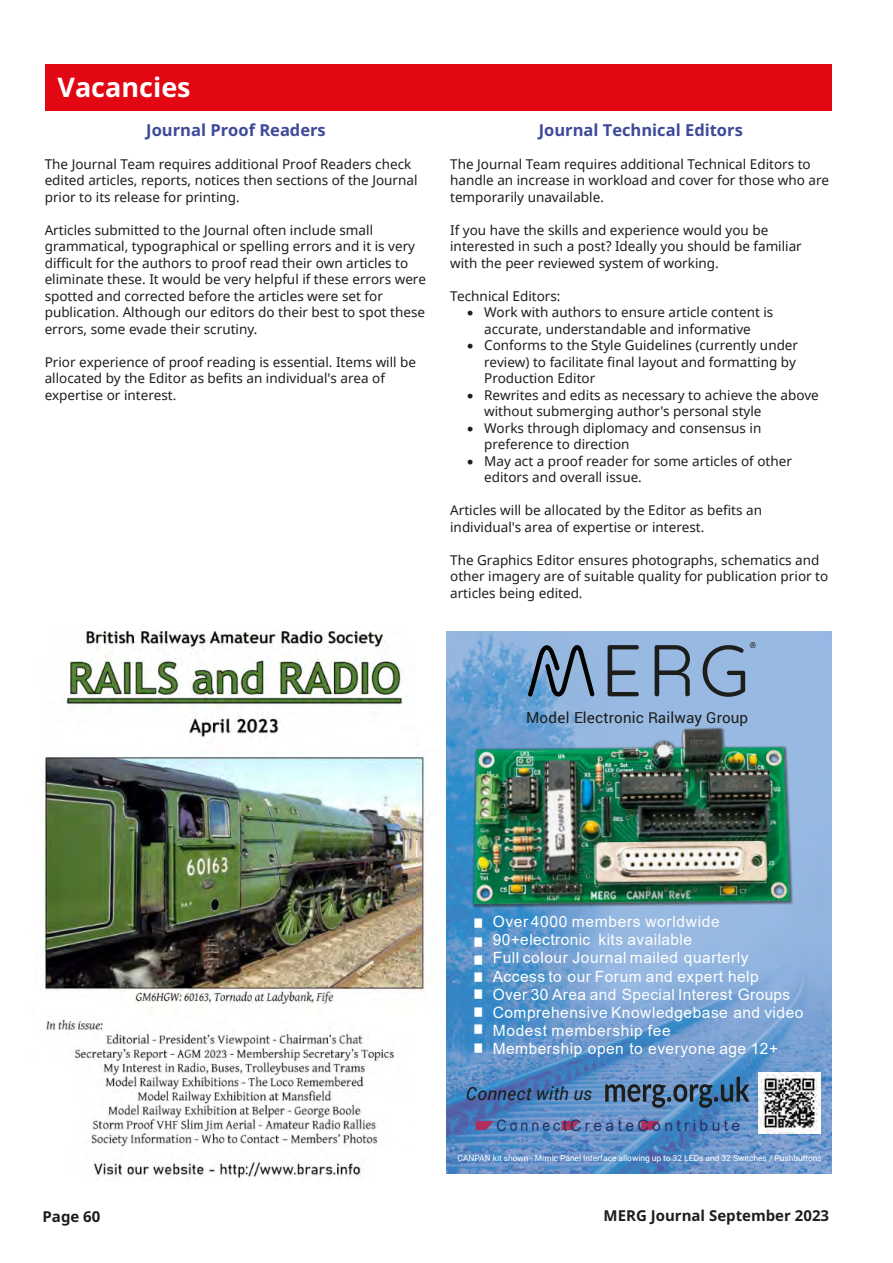
<style>
.page{position:relative;width:893px;height:1263px;background:#fff}
.page>*{position:absolute;margin:0;border:0;box-sizing:border-box;transform-origin:0 0}
.t1{font:700 27px "Noto Sans";color:#fff}
.t2{font:italic 18.15px "Roboto";letter-spacing:.01em;color:#1d1d1b}
.t3{font:700 16.5px "Noto Sans";color:#3e4999}
.t4{font:15.75px "Arial";letter-spacing:.215em;color:#253063;scale:.9 1}
.t5{font:15.45px/18.1px "Arial";letter-spacing:.035em;color:#fff}
.t6{font:15.15px "Roboto";letter-spacing:.015em;color:#1d1d1b}
.t7{font:700 15px "Noto Sans";color:#1d1d1b}
.t8{font:13.5px/16.5px "Noto Sans";color:#1d1d1b}
.t9{font:8.4px "Roboto";letter-spacing:-.01em;color:#fff}
.t10{font:8.1px "Roboto";color:#1d1d1b}
</style>
<div class="page">
<div style="left:45px;top:64px;width:786px;height:47px;background:#e30613"></div>
<img style="left:42px;top:631px;width:385px;height:548px">
<img style="left:446px;top:631px;width:385px;height:543px">
<img style="left:463px;top:709px;width:337px;height:238px">
<img style="left:759px;top:1072px;width:62px;height:62px">
<svg style="left:605px;top:1077px;width:144px;height:31px;background:#4d7197"></svg>
<svg style="left:525px;top:641px;width:73px;height:63px;background:#6f8dae"></svg>
<svg style="left:608px;top:645px;width:137px;height:52px;background:#7891ae"></svg>
<svg style="left:476px;top:1121px;width:18px;height:9px"></svg>
<svg style="left:562px;top:1121px;width:18px;height:9px"></svg>
<svg style="left:641px;top:1121px;width:19px;height:9px"></svg>
<svg style="left:474px;top:918px;width:8px;height:10px"></svg>
<svg style="left:474px;top:937px;width:8px;height:10px"></svg>
<svg style="left:474px;top:955px;width:8px;height:9px"></svg>
<svg style="left:474px;top:972px;width:8px;height:9px"></svg>
<svg style="left:474px;top:989px;width:8px;height:10px"></svg>
<svg style="left:474px;top:1007px;width:8px;height:9px"></svg>
<svg style="left:474px;top:1024px;width:8px;height:10px"></svg>
<svg style="left:474px;top:1043px;width:8px;height:9px"></svg>
<h1 class="t1" style="left:57px;top:69px;width:135px">Vacancies</h1>
<p class="t3" style="left:146px;top:118px;width:181px">Journal Proof Readers</p>
<p class="t8" style="left:45px;top:155px;width:374px">The Journal Team requires additional Proof Readers check edited articles, reports, notices then sections of the Journal prior to its release for printing.</p>
<p class="t8" style="left:45px;top:221px;width:383px">Articles submitted to the Journal often include small grammatical, typographical or spelling errors and it is very difficult for the authors to proof read their own articles to eliminate these. It would be very helpful if these errors were spotted and corrected before the articles were set for publication. Although our editors do their best to spot these errors, some evade their scrutiny.</p>
<p class="t8" style="left:45px;top:353px;width:373px">Prior experience of proof reading is essential. Items will be allocated by the Editor as befits an individual's area of expertise or interest.</p>
<p class="t3" style="left:539px;top:118px;width:206px">Journal Technical Editors</p>
<p class="t8" style="left:450px;top:155px;width:380px">The Journal Team requires additional Technical Editors to handle an increase in workload and cover for those who are temporarily unavailable.</p>
<p class="t8" style="left:450px;top:221px;width:353px">If you have the skills and experience would you be interested in such a post? Ideally you should be familiar with the peer reviewed system of working.</p>
<p class="t8" style="left:484px;top:287px;width:336px;text-indent:-34px">Technical Editors:<br>Work with authors to ensure article content is accurate, understandable and informative<br>Conforms to the Style Guidelines (currently under review) to facilitate final layout and formatting by Production Editor<br>Rewrites and edits as necessary to achieve the above without submerging author's personal style<br>Works through diplomacy and consensus in preference to direction<br>May act a proof reader for some articles of other editors and overall issue.</p>
<p class="t8" style="left:450px;top:502px;width:313px">Articles will be allocated by the Editor as befits an individual's area of expertise or interest.</p>
<p class="t8" style="left:450px;top:551px;width:380px">The Graphics Editor ensures photographs, schematics and other imagery are of suitable quality for publication prior to articles being edited.</p>
<p class="t10" style="left:750px;top:639px;width:8px">®</p>
<p class="t6" style="left:526px;top:707px;width:224px">Model Electronic Railway Group</p>
<p class="t5" style="left:493px;top:914px;width:312px">Over 4000 members worldwide 90+electronic kits available<br>Full colour Journal mailed quarterly Access to our Forum and expert help<br>Over 30 Area and Special Interest Groups Comprehensive Knowledgebase and video Modest membership fee<br>Membership open to everyone age 12+</p>
<h2 class="t2" style="left:466px;top:1081px;width:128px">Connect with us</h2>
<p class="t4" style="left:496px;top:1119px;width:272px">ConnectCreateContribute</p>
<p class="t9" style="left:458px;top:1152px;width:366px">CANPAN kit shown - Mimic Panel Interface allowing up to 32 LEDs and 32 Switches / Pushbuttons</p>
<p class="t7" style="left:43px;top:1206px;width:59px">Page 60</p>
<p class="t7" style="left:604px;top:1205px;width:227px">MERG Journal September 2023</p>
</div>
